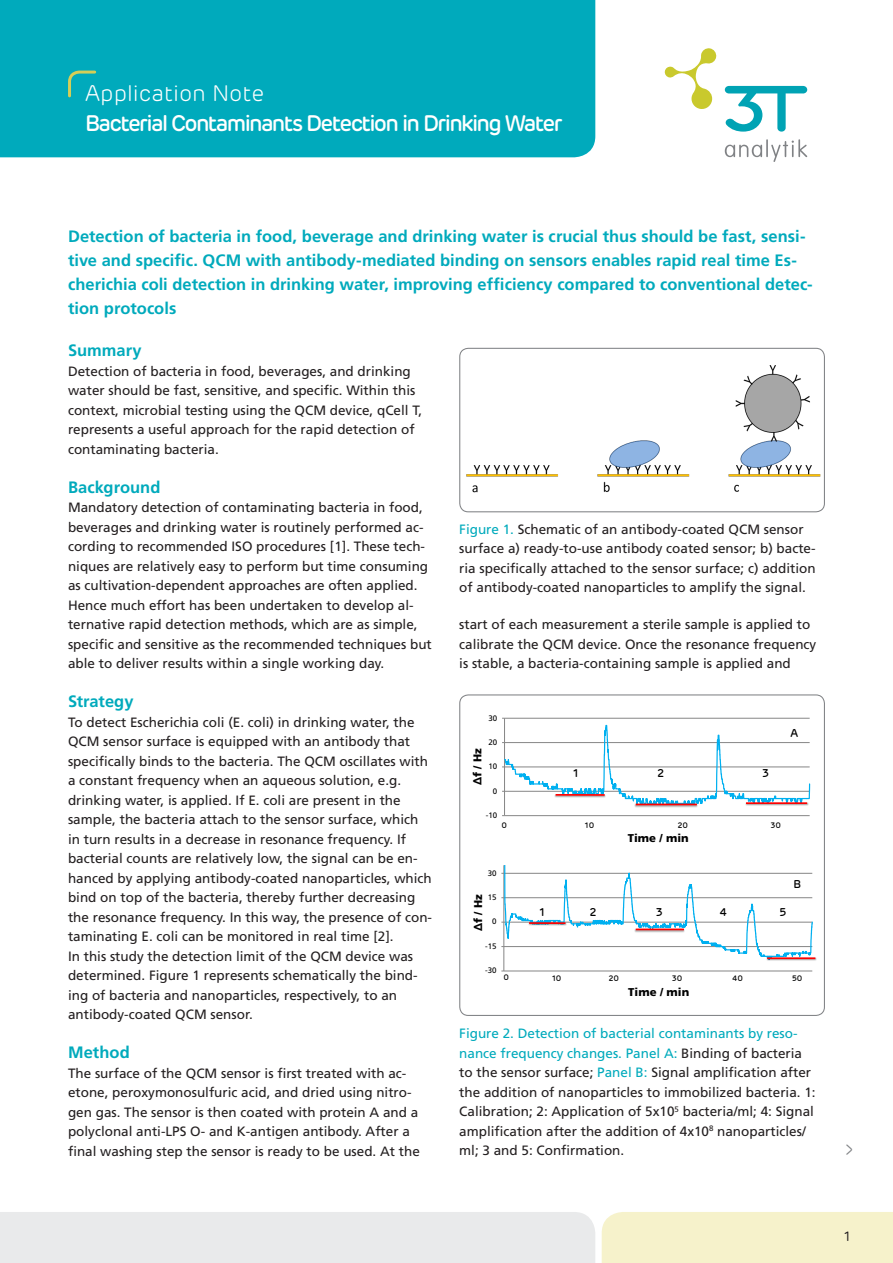
<style>
.page{position:relative;width:893px;height:1263px;background:#fff}
.page>*{position:absolute;margin:0;border:0;box-sizing:border-box;transform-origin:0 0}
.t1{font:200 30px "Rubrik";color:#808285}
.t2{font:500 22.5px "Rubrik";letter-spacing:-.075em;color:#fff}
.t3{font:300 22.5px "Rubrik";letter-spacing:-.005em;color:#fff}
.Introtext{font:700 16.5px/24px "Frutiger LT Std";color:#00aabc}
.titel{font:700 16.5px "Frutiger LT Std";color:#00aabc}
.Inhalt_null_einzug{font:13.5px/19.5px "Frutiger LT Std";color:#231f20}
.Pagina{font:13.5px "Rubrik";color:#231f20}
.t4{font:900 11.4px "Frutiger LT Std";color:#000}
.t5{font:500 11.4px "Rubrik";color:#000}
.t6{font:7.95px "Frutiger LT Std";color:#000}
.t7{font:500 7.95px "Rubrik";color:#000}
.s1{color:#00aabc}
.s2{font-family:"Arial";font-weight:700}
</style>
<div class="page">
<div style="left:0;top:1212px;width:595px;height:51px;background:#e9eaeb"></div>
<div style="left:602px;top:1212px;width:291px;height:51px;background:#f6f2cb"></div>
<div style="left:0;top:0;width:595px;height:157px;background:#00aabc"></div>
<svg style="left:725px;top:139px;width:82px;height:23px"></svg>
<svg style="left:725px;top:86px;width:82px;height:46px"></svg>
<svg style="left:665px;top:48px;width:52px;height:61px"></svg>
<svg style="left:67px;top:69px;width:31px;height:30px"></svg>
<img style="left:466px;top:365px;width:355px;height:128px">
<div style="left:459px;top:348px;width:366px;height:164px;border:1px solid #808285;border-radius:9px"></div>
<svg style="left:502px;top:718px;width:308px;height:98px"></svg>
<img style="left:744px;top:801px;width:65px;height:6px">
<hr style="left:746px;top:802px;width:61px;height:2px;background:#f00">
<img style="left:554px;top:793px;width:53px;height:6px">
<hr style="left:556px;top:794px;width:49px;height:2px;background:#f00">
<img style="left:634px;top:803px;width:65px;height:5px">
<hr style="left:636px;top:804px;width:61px;height:1px;background:#f00">
<svg style="left:501px;top:865px;width:312px;height:107px"></svg>
<img style="left:634px;top:927px;width:52px;height:6px">
<hr style="left:636px;top:928px;width:48px;height:2px;background:#f00">
<img style="left:765px;top:956px;width:52px;height:6px">
<hr style="left:767px;top:957px;width:48px;height:2px;background:#f00">
<img style="left:527px;top:921px;width:40px;height:6px">
<hr style="left:529px;top:922px;width:36px;height:2px;background:#f00">
<div style="left:459px;top:694px;width:366px;height:322px;border:1px solid #808285;border-radius:9px"></div>
<p class="t3" style="left:85px;top:80px;width:181px">Application Note</p>
<p class="t2" style="left:85px;top:110px;width:479px">Bacterial Contaminants Detection in Drinking Water</p>
<p class="Introtext" style="left:68px;top:224px;width:746px">Detection of bacteria in food, beverage and drinking water is crucial thus should be fast, sensi&shy;tive and specific. QCM with antibody-mediated binding on sensors enables rapid real time Es&shy;cherichia coli detection in drinking water, improving efficiency compared to conventional detec&shy;tion protocols</p>
<p class="titel" style="left:68px;top:341px;width:75px">Summary</p>
<p class="Inhalt_null_einzug" style="left:68px;top:361px;width:356px">Detection of bacteria in food, beverages, and drinking water should be fast, sensitive, and specific. Within this context, microbial testing using the QCM device, qCell T, represents a useful approach for the rapid detection of contaminating bacteria.</p>
<p class="titel" style="left:68px;top:477px;width:94px">Background</p>
<p class="Inhalt_null_einzug" style="left:68px;top:498px;width:365px">Mandatory detection of contaminating bacteria in food, beverages and drinking water is routinely performed ac&shy;cording to recommended ISO procedures [1]. These tech&shy;niques are relatively easy to perform but time consuming as cultivation-dependent approaches are often applied.<br>Hence much effort has been undertaken to develop al&shy;ternative rapid detection methods, which are as simple, specific and sensitive as the recommended techniques but able to deliver results within a single working day.</p>
<p class="titel" style="left:68px;top:692px;width:67px">Strategy</p>
<p class="Inhalt_null_einzug" style="left:68px;top:712px;width:366px">To detect Escherichia coli (E. coli) in drinking water, the QCM sensor surface is equipped with an antibody that specifically binds to the bacteria. The QCM oscillates with a constant frequency when an aqueous solution, e.g. drinking water, is applied. If E. coli are present in the sample, the bacteria attach to the sensor surface, which in turn results in a decrease in resonance frequency. If bacterial counts are relatively low, the signal can be en&shy;hanced by applying antibody-coated nanoparticles, which bind on top of the bacteria, thereby further decreasing the resonance frequency. In this way, the presence of con&shy;taminating E. coli can be monitored in real time [2].</p>
<p class="Inhalt_null_einzug" style="left:68px;top:946px;width:351px">In this study the detection limit of the QCM device was determined. Figure 1 represents schematically the bind&shy;ing of bacteria and nanoparticles, respectively, to an antibody-coated QCM sensor.</p>
<p class="titel" style="left:68px;top:1043px;width:63px">Method</p>
<p class="Inhalt_null_einzug" style="left:68px;top:1063px;width:353px">The surface of the QCM sensor is first treated with ac&shy;etone, peroxymonosulfuric acid, and dried using nitro&shy;gen gas. The sensor is then coated with protein A and a polyclonal anti-LPS O- and K-antigen antibody. After a final washing step the sensor is ready to be used. At the</p>
<p class="Inhalt_null_einzug" style="left:459px;top:519px;width:358px"><span class="s1">Figure 1.</span> Schematic of an antibody-coated QCM sensor surface a) ready-to-use antibody coated sensor; b) bacte&shy;ria specifically attached to the sensor surface; c) addition of antibody-coated nanoparticles to amplify the signal.</p>
<p class="Inhalt_null_einzug" style="left:459px;top:615px;width:359px">start of each measurement a sterile sample is applied to calibrate the QCM device. Once the resonance frequency is stable, a bacteria-containing sample is applied and</p>
<p class="t6" style="left:489px;top:713px;width:10px">30</p>
<p class="t6" style="left:489px;top:737px;width:10px">20</p>
<p class="t4" style="left:470px;top:785px;width:39px;rotate:-90deg"><span class="s2">Δ</span>f / Hz</p>
<p class="t6" style="left:489px;top:762px;width:10px">10</p>
<p class="t6" style="left:493px;top:786px;width:6px">0</p>
<p class="t6" style="left:486px;top:810px;width:13px">-10</p>
<p class="t5" style="left:573px;top:766px;width:7px">1</p>
<p class="t5" style="left:657px;top:766px;width:8px">2</p>
<p class="t5" style="left:763px;top:766px;width:8px">3</p>
<p class="t7" style="left:502px;top:820px;width:7px">0</p>
<p class="t7" style="left:585px;top:820px;width:11px">10</p>
<p class="t7" style="left:678px;top:820px;width:12px">20</p>
<p class="t7" style="left:771px;top:820px;width:12px">30</p>
<p class="t4" style="left:628px;top:831px;width:63px">Time / min</p>
<p class="t5" style="left:790px;top:726px;width:9px">A</p>
<p class="t6" style="left:488px;top:868px;width:10px">30</p>
<p class="t5" style="left:794px;top:877px;width:9px">B</p>
<p class="t6" style="left:488px;top:893px;width:10px">15</p>
<p class="t4" style="left:471px;top:931px;width:39px;rotate:-90deg"><span class="s2">Δ</span>f / Hz</p>
<p class="t6" style="left:492px;top:917px;width:6px">0</p>
<p class="t6" style="left:485px;top:941px;width:13px">-15</p>
<p class="t5" style="left:539px;top:905px;width:7px">1</p>
<p class="t5" style="left:590px;top:905px;width:8px">2</p>
<p class="t5" style="left:656px;top:905px;width:8px">3</p>
<p class="t5" style="left:719px;top:905px;width:9px">4</p>
<p class="t5" style="left:779px;top:905px;width:8px">5</p>
<p class="t6" style="left:485px;top:966px;width:13px">-30</p>
<p class="t7" style="left:503px;top:972px;width:7px">0</p>
<p class="t7" style="left:552px;top:973px;width:11px">10</p>
<p class="t7" style="left:609px;top:973px;width:12px">20</p>
<p class="t7" style="left:672px;top:973px;width:12px">30</p>
<p class="t7" style="left:732px;top:973px;width:12px">40</p>
<p class="t7" style="left:792px;top:973px;width:12px">50</p>
<p class="t4" style="left:628px;top:985px;width:63px">Time / min</p>
<p class="Inhalt_null_einzug" style="left:459px;top:1024px;width:358px"><span class="s1">Figure 2. Detection of bacterial contaminants by reso&shy;nance frequency changes. Panel A:</span> Binding of bacteria to the sensor surface; <span class="s1">Panel B:</span> Signal amplification after the addition of nanoparticles to immobilized bacteria. 1:<br>Calibration; 2: Application of 5x10<sup>5</sup> bacteria/ml; 4: Signal amplification after the addition of 4x10<sup>8</sup> nanoparticles/ ml; 3 and 5: Confirmation.</p>
<h1 class="t1" style="left:843px;top:1133px;width:12px">›</h1>
<p class="Pagina" style="left:844px;top:1228px;width:8px">1</p>
</div>
